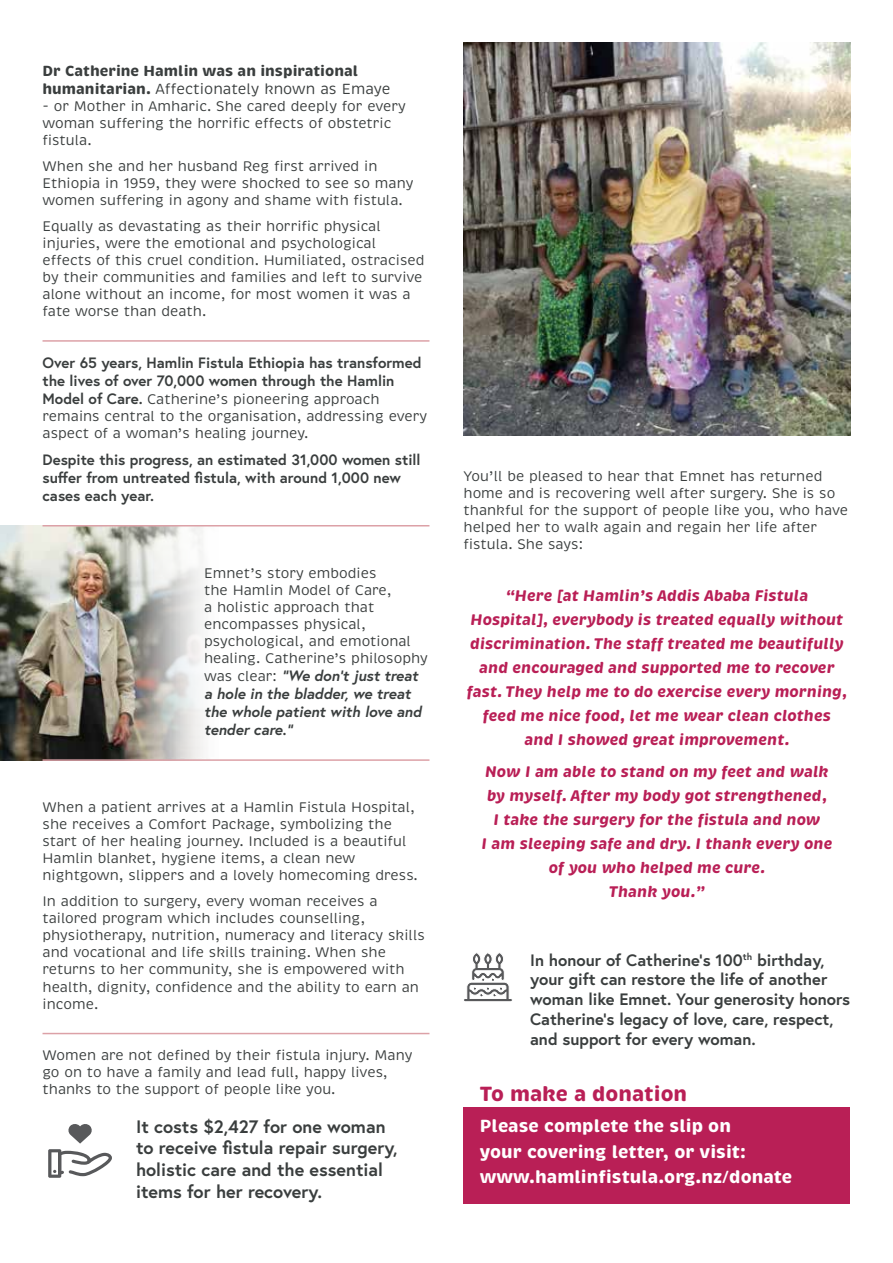
<style>
.page{position:relative;width:893px;height:1263px;background:#fff}
.page>*{position:absolute;margin:0;border:0;box-sizing:border-box;transform-origin:0 0}
.t1{font:700 21px "Brevia";color:#b91f56}
.t2{font:700 18px/21.6px "Europa";color:#3a3e3e}
.t3{font:700 18px/25.5px "Brevia";color:#fff}
.t4{font:700 16.5px/19.8px "Europa";color:#3a3e3e}
.t5{font:italic 700 15.75px/24px "Brevia";color:#b91f56;text-align:center}
.t6{font:700 15px/18px "Europa";color:#3a3e3e}
.t7{font:italic 700 15px/18px "Europa";color:#3a3e3e}
.t8{font:700 15px/18px "Brevia";color:#3a3e3e}
.t9{font:14.25px/17.1px "Brevia";color:#3a3e3e}
.s1{font-weight:400}
.s2{font-family:"Europa";font-weight:700;font-size:15px}
.s3{font-family:"Brevia";font-weight:400;font-style:normal;font-size:14.25px}
</style>
<div class="page">
<img style="left:0;top:525px;width:225px;height:236px">
<hr style="left:43px;top:340px;width:386px;height:2px;background:#dca1a7">
<hr style="left:43px;top:525px;width:386px;height:1px;background:#dca1a7">
<hr style="left:43px;top:759px;width:386px;height:2px;background:#dca1a7">
<hr style="left:43px;top:1033px;width:386px;height:1px;background:#dca1a7">
<img style="left:463px;top:43px;width:387px;height:392px">
<div style="left:463px;top:1107px;width:387px;height:96px;background:#b91f56"></div>
<svg style="left:48px;top:1149px;width:64px;height:29px"></svg>
<svg style="left:68px;top:1124px;width:24px;height:19px"></svg>
<svg style="left:464px;top:953px;width:48px;height:49px"></svg>
<p class="t8" style="left:43px;top:62px;width:349px">Dr Catherine Hamlin was an inspirational humanitarian. <span class="s1">Affectionately known as Emaye</span></p>
<p class="t9" style="left:43px;top:98px;width:365px">- or Mother in Amharic. She cared deeply for every woman suffering the horrific effects of obstetric fistula.</p>
<p class="t9" style="left:43px;top:157px;width:372px">When she and her husband Reg first arrived in<br>Ethiopia in 1959, they were shocked to see so many women suffering in agony and shame with fistula.</p>
<p class="t9" style="left:43px;top:217px;width:384px">Equally as devastating as their horrific physical injuries, were the emotional and psychological effects of this cruel condition. Humiliated, ostracised by their communities and families and left to survive alone without an income, for most women it was a fate worse than death.</p>
<p class="t6" style="left:43px;top:353px;width:381px">Over 65 years, Hamlin Fistula Ethiopia has transformed the lives of over 70,000 women through the Hamlin</p>
<p class="t9" style="left:43px;top:391px;width:386px"><span class="s2">Model of Care.</span> Catherine’s pioneering approach remains central to the organisation, addressing every aspect of a woman’s healing journey.</p>
<p class="t6" style="left:43px;top:450px;width:380px">Despite this progress, an estimated 31,000 women still suffer from untreated fistula, with around 1,000 new cases each year.</p>
<p class="t9" style="left:204px;top:564px;width:225px">Emnet’s story embodies<br>the Hamlin Model of Care,<br>a holistic approach that encompasses physical, psychological, and emotional healing. Catherine’s philosophy</p>
<p class="t7" style="left:204px;top:666px;width:219px"><span class="s3">was clear:</span> “We don’t just treat a hole in the bladder, we treat the whole patient with love and tender care.”</p>
<p class="t9" style="left:43px;top:799px;width:377px">When a patient arrives at a Hamlin Fistula Hospital, she receives a Comfort Package, symbolizing the start of her healing journey. Included is a beautiful Hamlin blanket, hygiene items, a clean new nightgown, slippers and a lovely homecoming dress.</p>
<p class="t9" style="left:43px;top:893px;width:384px">In addition to surgery, every woman receives a tailored program which includes counselling, physiotherapy, nutrition, numeracy and literacy skills and vocational and life skills training. When she returns to her community, she is empowered with health, dignity, confidence and the ability to earn an income.</p>
<p class="t9" style="left:43px;top:1047px;width:372px">Women are not defined by their fistula injury. Many go on to have a family and lead full, happy lives, thanks to the support of people like you.</p>
<p class="t2" style="left:136px;top:1115px;width:263px">It costs $2,427 for one woman to receive fistula repair surgery, holistic care and the essential items for her recovery.</p>
<p class="t9" style="left:463px;top:468px;width:386px">You’ll be pleased to hear that Emnet has returned home and is recovering well after surgery. She is so thankful for the support of people like you, who have helped her to walk again and regain her life after fistula. She says:</p>
<p class="t5" style="left:467px;top:583px;width:382px">“Here [at Hamlin’s Addis Ababa Fistula Hospital], everybody is treated equally without discrimination. The staff treated me beautifully and encouraged and supported me to recover fast. They help me to do exercise every morning, feed me nice food, let me wear clean clothes and I showed great improvement.</p>
<p class="t5" style="left:481px;top:760px;width:352px">Now I am able to stand on my feet and walk by myself. After my body got strengthened,<br>I take the surgery for the fistula and now<br>I am sleeping safe and dry. I thank every one of you who helped me cure.<br>Thank you.”</p>
<p class="t4" style="left:530px;top:949px;width:322px">In honour of Catherine’s 100<sup>th</sup> birthday, your gift can restore the life of another woman like Emnet. Your generosity honors Catherine’s legacy of love, care, respect, and support for every woman.</p>
<h1 class="t1" style="left:480px;top:1081px;width:209px">To make a donation</h1>
<p class="t3" style="left:480px;top:1113px;width:314px">Please complete the slip on<br>your covering letter, or visit: www.hamlinfistula.org.nz/donate</p>
</div>
